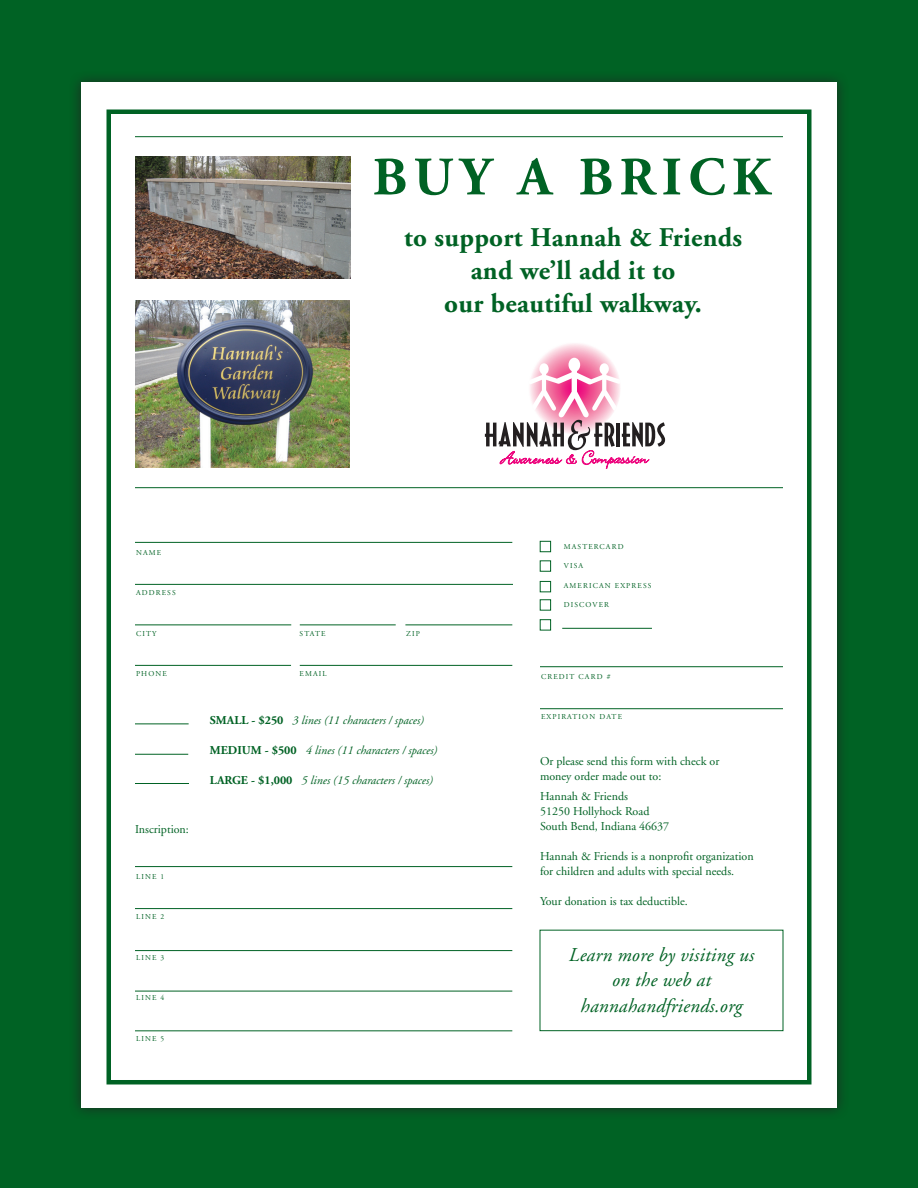
<style>
.page{position:relative;width:918px;height:1188px;background:#006224}
.page>*{position:absolute;margin:0;border:0;box-sizing:border-box;transform-origin:0 0}
.t1{font:700 54px "Adobe Garamond";letter-spacing:.12em;color:#006224}
.t2{font:700 27px/33px "Adobe Garamond";letter-spacing:.01em;color:#006224;text-align:center}
.t3{font:italic 19.5px/25.5px "Adobe Garamond";letter-spacing:.01em;color:#006224;text-align:center}
.t4{font:12px/15px "Adobe Garamond";color:#006224}
.t5{font:italic 12px "Adobe Garamond";color:#006224}
.t6{font:7.5px "Adobe Garamond";letter-spacing:.15em;color:#006224}
.t7{font:7.5px "Adobe Garamond";letter-spacing:.3em;color:#006224}
.s1{font-weight:700;font-style:normal}
</style>
<div class="page">
<div style="left:68px;top:70px;width:780px;height:1050px;background:#231f20;opacity:.75"></div>
<div style="left:81px;top:82px;width:756px;height:1026px;background:#fff"></div>
<div style="left:106px;top:109px;width:706px;height:975px;border:4px solid #006224"></div>
<hr style="left:135px;top:542px;width:377px;height:1px;background:#006224">
<hr style="left:135px;top:136px;width:648px;height:1px;background:#006224">
<hr style="left:135px;top:487px;width:648px;height:1px;background:#006224">
<hr style="left:135px;top:754px;width:53px;height:1px;background:#006224">
<hr style="left:135px;top:866px;width:377px;height:1px;background:#006224">
<hr style="left:135px;top:584px;width:378px;height:1px;background:#006224">
<hr style="left:135px;top:783px;width:54px;height:1px;background:#006224">
<hr style="left:135px;top:908px;width:377px;height:1px;background:#006224">
<hr style="left:135px;top:950px;width:377px;height:1px;background:#006224">
<hr style="left:135px;top:991px;width:377px;height:1px;background:#006224">
<hr style="left:135px;top:1031px;width:377px;height:1px;background:#006224">
<hr style="left:300px;top:665px;width:212px;height:1px;background:#006224">
<hr style="left:135px;top:665px;width:156px;height:1px;background:#006224">
<hr style="left:135px;top:625px;width:156px;height:1px;background:#006224">
<hr style="left:135px;top:724px;width:54px;height:1px;background:#006224">
<hr style="left:300px;top:625px;width:96px;height:1px;background:#006224">
<hr style="left:405px;top:625px;width:107px;height:1px;background:#006224">
<svg style="left:528px;top:342px;width:93px;height:92px"></svg>
<svg style="left:485px;top:358px;width:180px;height:111px"></svg>
<img style="left:135px;top:157px;width:216px;height:121px">
<img style="left:135px;top:301px;width:215px;height:166px">
<hr style="left:540px;top:666px;width:243px;height:1px;background:#006224">
<hr style="left:562px;top:628px;width:90px;height:1px;background:#006224">
<hr style="left:540px;top:708px;width:243px;height:1px;background:#006224">
<div style="left:540px;top:541px;width:11px;height:11px;border:1px solid #006224"></div>
<div style="left:540px;top:561px;width:11px;height:10px;border:1px solid #006224"></div>
<div style="left:540px;top:581px;width:11px;height:11px;border:1px solid #006224"></div>
<div style="left:540px;top:600px;width:11px;height:10px;border:1px solid #006224"></div>
<div style="left:540px;top:619px;width:11px;height:11px;border:1px solid #006224"></div>
<div style="left:540px;top:930px;width:243px;height:101px;border:1px solid #006224"></div>
<h1 class="t1" style="left:373px;top:148px;width:399px">BUY A BRICK</h1>
<h2 class="t2" style="left:404px;top:222px;width:340px">to support Hannah &amp; Friends and we’ll add it to<br>our beautiful walkway.</h2>
<p class="t6" style="left:136px;top:548px;width:27px">name</p>
<p class="t6" style="left:136px;top:589px;width:41px">Addr ess</p>
<p class="t6" style="left:136px;top:629px;width:22px">Cit y</p>
<p class="t6" style="left:300px;top:629px;width:28px">Stat e</p>
<p class="t6" style="left:406px;top:629px;width:15px">Zip</p>
<p class="t6" style="left:136px;top:670px;width:32px">Phone</p>
<p class="t6" style="left:300px;top:670px;width:29px">Email</p>
<p class="t4" style="left:135px;top:822px;width:55px">Inscription:</p>
<p class="t6" style="left:136px;top:872px;width:30px">Line 1</p>
<p class="t6" style="left:136px;top:913px;width:30px">Line 2</p>
<p class="t6" style="left:136px;top:953px;width:30px">Line 3</p>
<p class="t6" style="left:136px;top:994px;width:30px">Line 4</p>
<p class="t6" style="left:136px;top:1034px;width:30px">line 5</p>
<p class="t5" style="left:210px;top:714px;width:216px"><span class="s1">SMALL - $250</span> 3 lines (11 characters / spaces)</p>
<p class="t5" style="left:210px;top:744px;width:229px"><span class="s1">MEDIUM - $500</span> 4 lines (11 characters / spaces)</p>
<p class="t5" style="left:210px;top:774px;width:225px"><span class="s1">LARGE - $1,000</span> 5 lines (15 characters / spaces)</p>
<p class="t6" style="left:564px;top:542px;width:61px">mast ercar d</p>
<p class="t6" style="left:564px;top:562px;width:21px">visa</p>
<p class="t6" style="left:564px;top:581px;width:89px">amer ican expr ess</p>
<p class="t6" style="left:564px;top:601px;width:44px">discover</p>
<p class="t7" style="left:541px;top:673px;width:71px">credit card#</p>
<p class="t6" style="left:541px;top:713px;width:83px">expir at ion dat e</p>
<p class="t4" style="left:540px;top:754px;width:181px">Or please send this form with check or money order made out to:</p>
<p class="t4" style="left:540px;top:789px;width:131px">Hannah &amp; Friends<br>51250 Hollyhock Road<br>South Bend, Indiana 46637</p>
<p class="t4" style="left:540px;top:849px;width:215px">Hannah &amp; Friends is a nonprofit organization for children and adults with special needs.</p>
<p class="t4" style="left:540px;top:894px;width:149px">Your donation is tax deductible.</p>
<h3 class="t3" style="left:569px;top:942px;width:187px">Learn more by visiting us on the web at hannahandfriends.org</h3>
</div>
